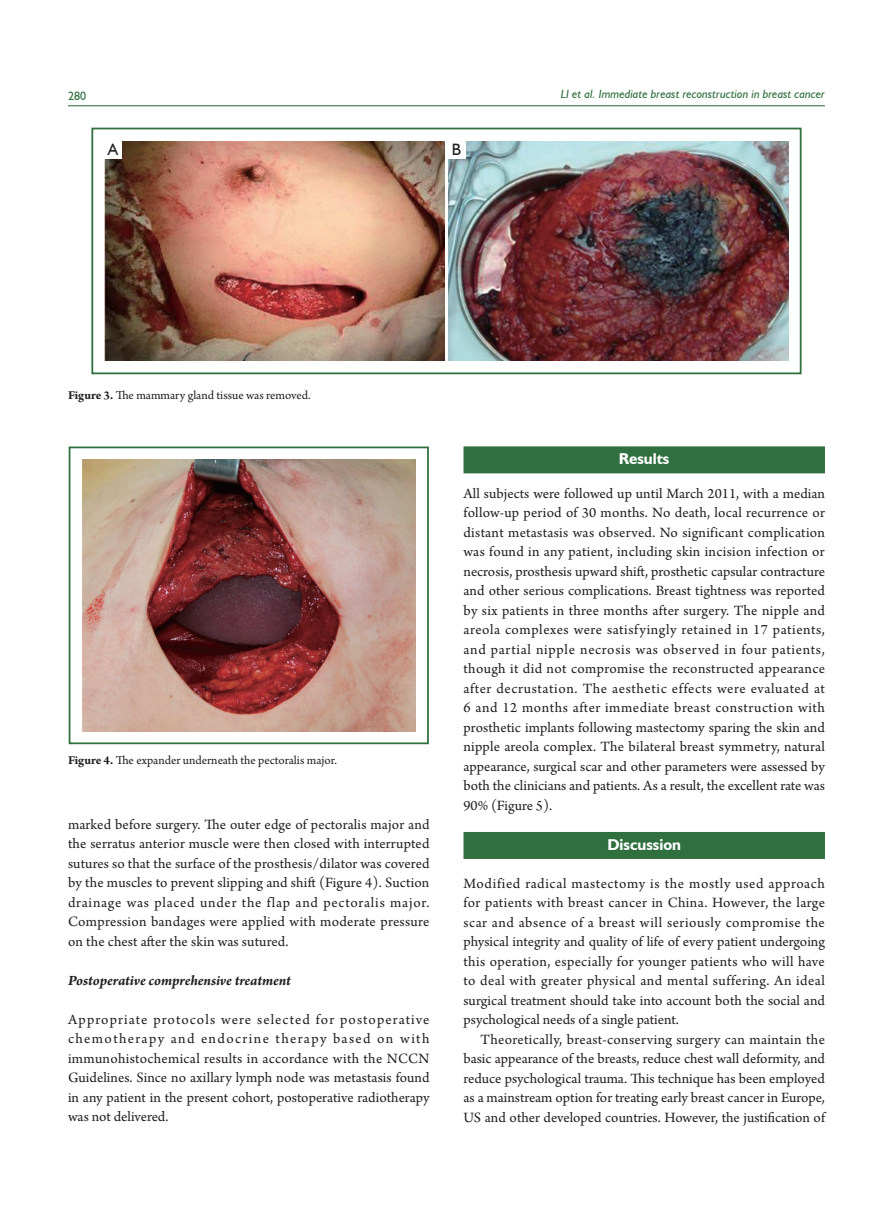
<style>
.page{position:relative;width:893px;height:1212px;background:#fff}
.page>*{position:absolute;margin:0;border:0;box-sizing:border-box;transform-origin:0 0}
.t1{font:16.5px "Humanist 521 BT";color:#231f20}
.t2{font:700 15.75px "Humanist 521 BT";color:#fff}
.t3{font:15px/19.5px "Arno Pro";color:#231f20;text-align:justify}
.t4{font:italic 700 15px "Arno Pro";letter-spacing:-.005em;color:#231f20}
.t5{font:12.75px "Arno Pro";color:#231f20}
.t6{font:italic 12px "Humanist 521 BT";color:#30703e}
.t7{font:12px "Humanist 521 BT";color:#30703e}
.s1{font-weight:700}
</style>
<div class="page">
<hr style="left:68px;top:105px;width:757px;height:1px;background:#30703e">
<div style="left:463px;top:446px;width:362px;height:27px;background:#30703e"></div>
<div style="left:463px;top:832px;width:362px;height:27px;background:#30703e"></div>
<img style="left:105px;top:141px;width:339px;height:220px">
<img style="left:449px;top:141px;width:339px;height:220px">
<img style="left:82px;top:459px;width:333px;height:272px">
<div style="left:69px;top:446px;width:360px;height:298px;border:2px solid #30703e"></div>
<div style="left:91px;top:128px;width:710px;height:246px;border:2px solid #30703e"></div>
<div style="left:105px;top:141px;width:17px;height:17px;background:#fff"></div>
<div style="left:448px;top:141px;width:17px;height:17px;background:#fff"></div>
<p class="t7" style="left:68px;top:88px;width:20px">280</p>
<p class="t6" style="left:561px;top:86px;width:265px">LI et al. Immediate breast reconstruction in breast cancer</p>
<p class="t1" style="left:108px;top:139px;width:12px">A</p>
<p class="t1" style="left:452px;top:139px;width:11px">B</p>
<p class="t5" style="left:68px;top:388px;width:244px"><span class="s1">Figure 3.</span> The mammary gland tissue was removed.</p>
<p class="t5" style="left:68px;top:753px;width:270px"><span class="s1">Figure 4.</span> The expander underneath the pectoralis major.</p>
<p class="t3" style="left:68px;top:815px;width:363px">marked before surgery. The outer edge of pectoralis major and the serratus anterior muscle were then closed with interrupted sutures so that the surface of the prosthesis/dilator was covered by the muscles to prevent slipping and shift (Figure 4). Suction drainage was placed under the flap and pectoralis major.<br>Compression bandages were applied with moderate pressure on the chest after the skin was sutured.</p>
<p class="t4" style="left:68px;top:971px;width:224px">Postoperative comprehensive treatment</p>
<p class="t3" style="left:68px;top:1010px;width:363px">Appropriate protocols were selected for postoperative chemotherapy and endocrine therapy based on with immunohistochemical results in accordance with the NCCN Guidelines. Since no axillary lymph node was metastasis found in any patient in the present cohort, postoperative radiotherapy was not delivered.</p>
<p class="t2" style="left:619px;top:449px;width:52px">Results</p>
<p class="t3" style="left:463px;top:484px;width:363px">All subjects were followed up until March 2011, with a median follow-up period of 30 months. No death, local recurrence or distant metastasis was observed. No significant complication was found in any patient, including skin incision infection or necrosis, prosthesis upward shift, prosthetic capsular contracture and other serious complications. Breast tightness was reported by six patients in three months after surgery. The nipple and areola complexes were satisfyingly retained in 17 patients, and partial nipple necrosis was observed in four patients, though it did not compromise the reconstructed appearance after decrustation. The aesthetic effects were evaluated at 6 and 12 months after immediate breast construction with prosthetic implants following mastectomy sparing the skin and nipple areola complex. The bilateral breast symmetry, natural appearance, surgical scar and other parameters were assessed by both the clinicians and patients. As a result, the excellent rate was 90% (Figure 5).</p>
<p class="t2" style="left:607px;top:835px;width:75px">Discussion</p>
<p class="t3" style="left:463px;top:874px;width:363px">Modified radical mastectomy is the mostly used approach for patients with breast cancer in China. However, the large scar and absence of a breast will seriously compromise the physical integrity and quality of life of every patient undergoing this operation, especially for younger patients who will have to deal with greater physical and mental suffering. An ideal surgical treatment should take into account both the social and psychological needs of a single patient.</p>
<p class="t3" style="left:463px;top:1030px;width:363px;text-indent:17px">Theoretically, breast-conserving surgery can maintain the basic appearance of the breasts, reduce chest wall deformity, and reduce psychological trauma. This technique has been employed as a mainstream option for treating early breast cancer in Europe, US and other developed countries. However, the justification of</p>
</div>
